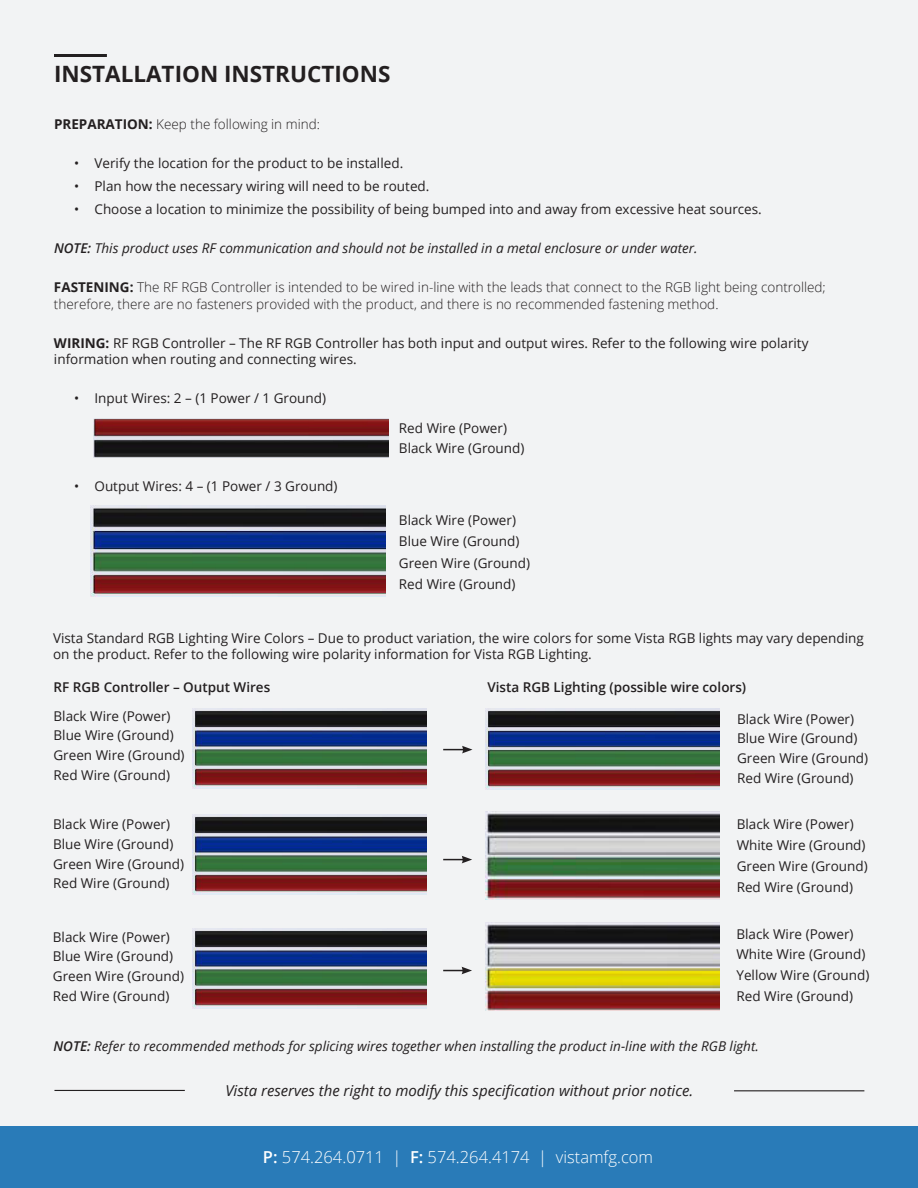
<style>
.page{position:relative;width:918px;height:1188px;background:#fff}
.page>*{position:absolute;margin:0;border:0;box-sizing:border-box;transform-origin:0 0}
.t1{font:700 22.5px "Open Sans";color:#231f20}
.t2{font:300 16.5px "Open Sans";color:#fff}
.t3{font:italic 15px "Open Sans";color:#231f20}
.t4{font:13.5px/19.6px "Open Sans";color:#231f20}
.t5{font:300 13.5px/16.2px "Open Sans";color:#231f20}
.t6{font:italic 13.5px "Open Sans";color:#231f20}
.t7{font:600 13.5px "Open Sans";color:#231f20}
.s1{font-weight:700}
.s2{font-weight:600}
</style>
<div class="page">
<div style="left:0;top:0;width:918px;height:1126px;background:#f2f3f4"></div>
<div style="left:0;top:1126px;width:918px;height:62px;background:#297bb8"></div>
<hr style="left:54px;top:1090px;width:131px;height:1px;background:#231f20">
<hr style="left:734px;top:1090px;width:130px;height:1px;background:#231f20">
<hr style="left:54px;top:54px;width:53px;height:3px;background:#231f20">
<img style="left:93px;top:418px;width:295px;height:40px">
<img style="left:90px;top:506px;width:296px;height:90px">
<img style="left:486px;top:709px;width:234px;height:80px">
<img style="left:193px;top:708px;width:233px;height:80px">
<img style="left:193px;top:814px;width:233px;height:81px">
<img style="left:193px;top:928px;width:233px;height:81px">
<img style="left:485px;top:811px;width:235px;height:88px">
<img style="left:485px;top:922px;width:235px;height:88px">
<svg style="left:443px;top:746px;width:30px;height:7px"></svg>
<svg style="left:443px;top:856px;width:29px;height:7px"></svg>
<svg style="left:443px;top:967px;width:29px;height:7px"></svg>
<h1 class="t1" style="left:54px;top:66px;width:338px">INSTALLATION INSTRUCTIONS</h1>
<p class="t5" style="left:54px;top:117px;width:267px"><span class="s1">PREPARATION:</span> Keep the following in mind:</p>
<p class="t4" style="left:74px;top:155px;width:331px">• Verify the location for the product to be installed.</p>
<p class="t4" style="left:74px;top:178px;width:357px">• Plan how the necessary wiring will need to be routed.</p>
<p class="t4" style="left:74px;top:201px;width:689px">• Choose a location to minimize the possibility of being bumped into and away from excessive heat sources.</p>
<p class="t6" style="left:54px;top:239px;width:645px"><span class="s2">NOTE:</span> This product uses RF communication and should not be installed in a metal enclosure or under water.</p>
<p class="t5" style="left:54px;top:281px;width:773px"><span class="s1">FASTENING:</span> The RF RGB Controller is intended to be wired in-line with the leads that connect to the RGB light being controlled; therefore, there are no fasteners provided with the product, and there is no recommended fastening method.</p>
<p class="t4" style="left:54px;top:336px;width:756px;line-height:16.2px"><span class="s1">WIRING:</span> RF RGB Controller – The RF RGB Controller has both input and output wires. Refer to the following wire polarity information when routing and connecting wires.</p>
<p class="t4" style="left:74px;top:390px;width:253px">• Input Wires: 2 – (1 Power / 1 Ground)</p>
<p class="t4" style="left:74px;top:478px;width:265px">• Output Wires: 4 – (1 Power / 3 Ground)</p>
<p class="t4" style="left:399px;top:420px;width:127px">Red Wire (Power)<br>Black Wire (Ground)</p>
<p class="t4" style="left:399px;top:510px;width:133px;line-height:21.5px">Black Wire (Power)<br>Blue Wire (Ground)<br>Green Wire (Ground)<br>Red Wire (Ground)</p>
<p class="t4" style="left:53px;top:632px;width:812px;line-height:16.2px">Vista Standard RGB Lighting Wire Colors – Due to product variation, the wire colors for some Vista RGB lights may vary depending on the product. Refer to the following wire polarity information for Vista RGB Lighting.</p>
<p class="t7" style="left:54px;top:681px;width:218px">RF RGB Controller – Output Wires</p>
<p class="t4" style="left:54px;top:707px;width:133px">Black Wire (Power)<br>Blue Wire (Ground)<br>Green Wire (Ground)<br>Red Wire (Ground)</p>
<p class="t4" style="left:53px;top:816px;width:133px">Black Wire (Power)<br>Blue Wire (Ground)<br>Green Wire (Ground)<br>Red Wire (Ground)</p>
<p class="t7" style="left:487px;top:681px;width:260px">Vista RGB Lighting (possible wire colors)</p>
<p class="t4" style="left:737px;top:710px;width:133px">Black Wire (Power)<br>Blue Wire (Ground)<br>Green Wire (Ground)<br>Red Wire (Ground)</p>
<p class="t4" style="left:737px;top:815px;width:133px;line-height:20.9px">Black Wire (Power)<br>White Wire (Ground)<br>Green Wire (Ground)<br>Red Wire (Ground)</p>
<p class="t4" style="left:736px;top:925px;width:134px;line-height:20.9px">Black Wire (Power)<br>White Wire (Ground)<br>Yellow Wire (Ground)<br>Red Wire (Ground)</p>
<p class="t4" style="left:53px;top:928px;width:133px">Black Wire (Power)<br>Blue Wire (Ground)<br>Green Wire (Ground)<br>Red Wire (Ground)</p>
<p class="t6" style="left:54px;top:1037px;width:707px"><span class="s2">NOTE:</span> Refer to recommended methods for splicing wires together when installing the product in-line with the RGB light.</p>
<p class="t3" style="left:225px;top:1080px;width:469px">Vista reserves the right to modify this specification without prior notice.</p>
<p class="t2" style="left:263px;top:1151px;width:392px"><span class="s2">P:</span> 574.264.0711 | <span class="s2">F:</span> 574.264.4174 | vistamfg.com</p>
</div>
